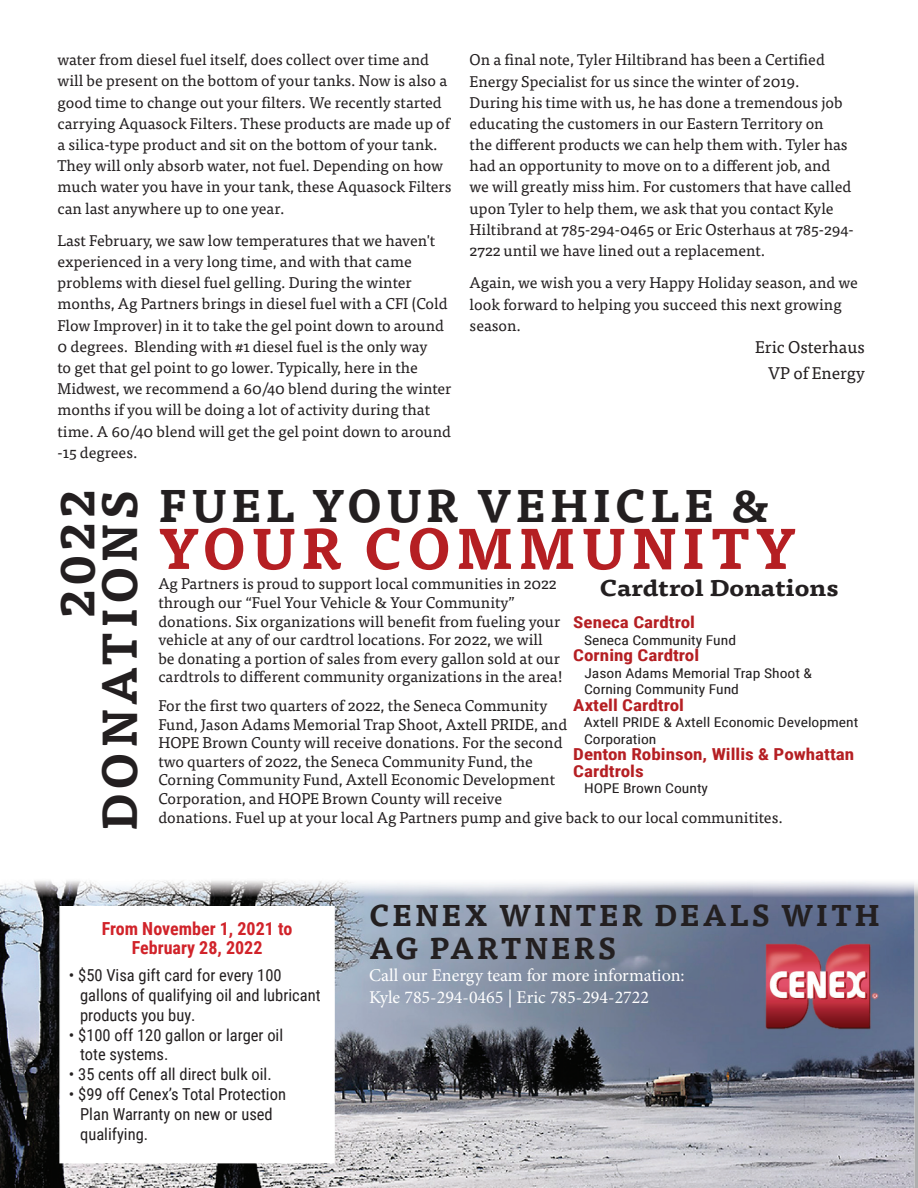
<style>
.page{position:relative;width:918px;height:1188px;background:#fff}
.page>*{position:absolute;margin:0;border:0;box-sizing:border-box;transform-origin:0 0}
.t1{font:700 56.4px "Tisa Pro";color:#b51f23}
.t2{font:700 48px/42.3px "Tisa Pro";letter-spacing:.07em;color:#231f20;text-align:right}
.t3{font:700 45.15px "Tisa Pro";letter-spacing:.08em;color:#231f20}
.t4{font:700 29.7px/32.4px "Tisa Pro";color:#231f20}
.t5{font:700 22.5px "Tisa Pro";color:#231f20;scale:1.16 1}
.t6{font:18px/21.6px "Minion Pro";color:#fff}
.t7{font:700 18px/19.5px "Roboto Condensed";color:#d1232a;text-align:center}
.t8{font:16.95px "Tisa Pro";color:#231f20}
.t9{font:16.5px/19.8px "Roboto Condensed";color:#231f20}
.t10{font:700 16.5px/16.5px "Roboto Condensed";color:#b51f23;scale:1.16 1}
.t11{font:15.45px/21.1px "Tisa Pro";color:#231f20}
.t12{font:13.5px/16.5px "Roboto Condensed";color:#231f20;scale:1.16 1}
</style>
<div class="page">
<img style="left:914px;top:883px;width:4px;height:305px">
<img style="left:0;top:880px;width:753px;height:308px">
<img style="left:753px;top:882px;width:161px;height:48px">
<img style="left:861px;top:930px;width:53px;height:258px">
<img style="left:753px;top:1047px;width:108px;height:141px">
<img style="left:750px;top:923px;width:135px;height:124px">
<div style="left:59px;top:906px;width:276px;height:257px;background:#fff;border:2px solid #fff"></div>
<p class="t11" style="left:57px;top:48px;width:395px">water from diesel fuel itself, does collect over time and will be present on the bottom of your tanks. Now is also a good time to change out your filters. We recently started carrying Aquasock Filters. These products are made up of a silica-type product and sit on the bottom of your tank.<br>They will only absorb water, not fuel. Depending on how much water you have in your tank, these Aquasock Filters can last anywhere up to one year.</p>
<p class="t11" style="left:57px;top:229px;width:396px">Last February, we saw low temperatures that we haven't experienced in a very long time, and with that came problems with diesel fuel gelling. During the winter months, Ag Partners brings in diesel fuel with a CFI (Cold Flow Improver) in it to take the gel point down to around 0 degrees. Blending with #1 diesel fuel is the only way<br>to get that gel point to go lower. Typically, here in the Midwest, we recommend a 60/40 blend during the winter months if you will be doing a lot of activity during that time. A 60/40 blend will get the gel point down to around -15 degrees.</p>
<p class="t11" style="left:470px;top:49px;width:386px">On a final note, Tyler Hiltibrand has been a Certified Energy Specialist for us since the winter of 2019.<br>During his time with us, he has done a tremendous job educating the customers in our Eastern Territory on<br>the different products we can help them with. Tyler has had an opportunity to move on to a different job, and<br>we will greatly miss him. For customers that have called upon Tyler to help them, we ask that you contact Kyle Hiltibrand at 785-294-0465 or Eric Osterhaus at 785-294- 2722 until we have lined out a replacement.</p>
<p class="t11" style="left:470px;top:272px;width:390px">Again, we wish you a very Happy Holiday season, and we look forward to helping you succeed this next growing season.</p>
<p class="t8" style="left:755px;top:335px;width:111px">Eric Osterhaus</p>
<p class="t8" style="left:768px;top:360px;width:98px">VP of Energy</p>
<h2 class="t2" style="left:53px;top:831px;width:343px;rotate:-90deg">2022<br>DONATIONS</h2>
<h3 class="t3" style="left:159px;top:470px;width:613px">FUEL YOUR VEHICLE &amp;</h3>
<h1 class="t1" style="left:159px;top:503px;width:639px">YOUR COMMUNITY</h1>
<p class="t11" style="left:158px;top:574px;width:406px;line-height:18.6px">Ag Partners is proud to support local communities in 2022 through our “Fuel Your Vehicle &amp; Your Community” donations. Six organizations will benefit from fueling your vehicle at any of our cardtrol locations. For 2022, we will<br>be donating a portion of sales from every gallon sold at our cardtrols to different community organizations in the area!</p>
<p class="t11" style="left:158px;top:695px;width:626px;line-height:18.6px">For the first two quarters of 2022, the Seneca Community<br>Fund, Jason Adams Memorial Trap Shoot, Axtell PRIDE, and<br>HOPE Brown County will receive donations. For the second<br>two quarters of 2022, the Seneca Community Fund, the<br>Corning Community Fund, Axtell Economic Development<br>Corporation, and HOPE Brown County will receive<br>donations. Fuel up at your local Ag Partners pump and give back to our local communitites.</p>
<h3 class="t5" style="left:600px;top:570px;width:207px">Cardtrol Donations</h3>
<p class="t10" style="left:573px;top:614px;width:107px">Seneca Cardtrol</p>
<p class="t12" style="left:584px;top:631px;width:133px">Seneca Community Fund</p>
<p class="t10" style="left:573px;top:647px;width:110px">Corning Cardtrol</p>
<p class="t12" style="left:584px;top:664px;width:198px">Jason Adams Memorial Trap Shoot &amp;<br>Corning Community Fund</p>
<p class="t10" style="left:573px;top:696px;width:97px">Axtell Cardtrol</p>
<p class="t12" style="left:584px;top:714px;width:238px">Axtell PRIDE &amp; Axtell Economic Development<br>Corporation</p>
<p class="t10" style="left:573px;top:746px;width:244px">Denton Robinson, Willis &amp; Powhattan<br>Cardtrols</p>
<p class="t12" style="left:584px;top:780px;width:108px">HOPE Brown County</p>
<p class="t7" style="left:102px;top:918px;width:192px">From November 1, 2021 to<br>February 28, 2022</p>
<p class="t9" style="left:80px;top:965px;width:242px;text-indent:-11px">• $50 Visa gift card for every 100 gallons of qualifying oil and lubricant products you buy.</p>
<p class="t9" style="left:80px;top:1024px;width:205px;text-indent:-11px">• $100 off 120 gallon or larger oil tote systems.</p>
<p class="t9" style="left:69px;top:1064px;width:204px">• 35 cents off all direct bulk oil.</p>
<p class="t9" style="left:80px;top:1084px;width:207px;text-indent:-11px">• $99 off Cenex’s Total Protection<br>Plan Warranty on new or used qualifying.</p>
<h3 class="t4" style="left:369px;top:898px;width:512px">CENEX WINTER DEALS WITH<br>AG PARTNERS</h3>
<p class="t6" style="left:369px;top:965px;width:317px">Call our Energy team for more information:<br>Kyle 785-294-0465 | Eric 785-294-2722</p>
</div>
